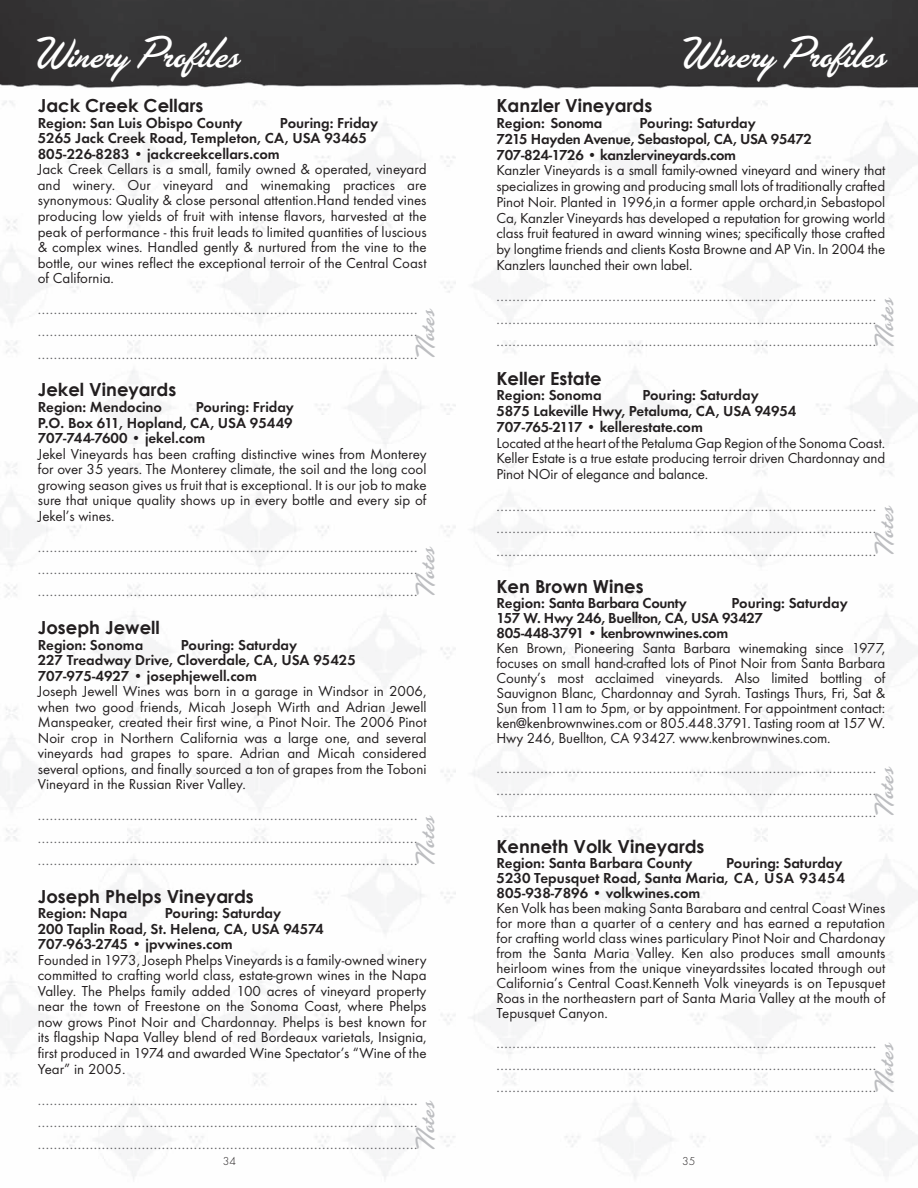
<style>
.page{position:relative;width:918px;height:1188px;background:#fff}
.page>*{position:absolute;margin:0;border:0;box-sizing:border-box;transform-origin:0 0}
.t1{font:45px "Las Vegas OT Fabulous";color:#fff}
.t2{font:27.45px "Las Vegas Fabulous";color:#bcbdc0}
.t3{font:700 18px "Century Gothic";color:#231f20}
.t4{font:15px/15.6px "Futura T";color:#231f20;text-align:justify}
.t5{font:15px/22.2px "Futura T";color:#636366;text-align:justify}
.t6{font:600 15px/15.6px "Futura T";color:#231f20}
.t7{font:600 15px/15.8px "Futura T";letter-spacing:-.02em;color:#231f20}
.t8{font:300 12px "Futura T";color:#231f20}
</style>
<div class="page">
<div style="left:476px;top:0;width:442px;height:89px;background:#353435"></div>
<div style="left:0;top:0;width:476px;height:88px;background:#353435"></div>
<h1 class="t1" style="left:36px;top:28px;width:202px">Winery Profiles</h1>
<p class="t3" style="left:38px;top:94px;width:167px">Jack Creek Cellars</p>
<p class="t6" style="left:38px;top:115px;width:206px">Region: San Luis Obispo County</p>
<p class="t6" style="left:38px;top:115px;width:342px;text-indent:242px">Pouring: Friday<br>5265 Jack Creek Road, Templeton, CA, USA 93465<br>805-226-8283 • jackcreekcellars.com</p>
<p class="t4" style="left:38px;top:162px;width:390px">Jack Creek Cellars is a small, family owned &amp; operated, vineyard and winery. Our vineyard and winemaking practices are synonymous: Quality &amp; close personal attention.Hand tended vines producing low yields of fruit with intense flavors, harvested at the peak of performance - this fruit leads to limited quantities of luscious &amp; complex wines. Handled gently &amp; nurtured from the vine to the bottle, our wines reflect the exceptional terroir of the Central Coast of California.</p>
<p class="t5" style="left:38px;top:298px;width:381px">............................................................................................... ............................................................................................... ...............................................................................................</p>
<p class="t3" style="left:38px;top:379px;width:140px">Jekel Vineyards</p>
<p class="t6" style="left:38px;top:399px;width:126px">Region: Mendocino</p>
<h2 class="t2" style="left:411px;top:358px;width:51px;rotate:-90deg">Notes</h2>
<p class="t6" style="left:38px;top:399px;width:258px;text-align:justify;text-indent:158px">Pouring: Friday P.O. Box 611, Hopland, CA, USA 95449<br>707-744-7600 • jekel.com</p>
<p class="t4" style="left:38px;top:446px;width:390px">Jekel Vineyards has been crafting distinctive wines from Monterey for over 35 years. The Monterey climate, the soil and the long cool growing season gives us fruit that is exceptional. It is our job to make sure that unique quality shows up in every bottle and every sip of Jekel’s wines.</p>
<p class="t5" style="left:38px;top:536px;width:381px">............................................................................................... ............................................................................................... ...............................................................................................</p>
<p class="t3" style="left:38px;top:616px;width:124px">Joseph Jewell</p>
<p class="t6" style="left:38px;top:637px;width:107px">Region: Sonoma</p>
<h2 class="t2" style="left:411px;top:596px;width:51px;rotate:-90deg">Notes</h2>
<p class="t6" style="left:38px;top:637px;width:320px;text-indent:143px">Pouring: Saturday<br>227 Treadway Drive, Cloverdale, CA, USA 95425<br>707-975-4927 • josephjewell.com</p>
<p class="t4" style="left:38px;top:683px;width:390px">Joseph Jewell Wines was born in a garage in Windsor in 2006, when two good friends, Micah Joseph Wirth and Adrian Jewell Manspeaker, created their first wine, a Pinot Noir. The 2006 Pinot Noir crop in Northern California was a large one, and several vineyards had grapes to spare. Adrian and Micah considered several options, and finally sourced a ton of grapes from the Toboni Vineyard in the Russian River Valley.</p>
<p class="t5" style="left:38px;top:804px;width:381px">............................................................................................... ............................................................................................... ...............................................................................................</p>
<p class="t3" style="left:38px;top:885px;width:217px">Joseph Phelps Vineyards</p>
<p class="t6" style="left:38px;top:905px;width:91px">Region: Napa</p>
<h2 class="t2" style="left:411px;top:865px;width:51px;rotate:-90deg">Notes</h2>
<p class="t6" style="left:38px;top:905px;width:287px;text-indent:127px">Pouring: Saturday<br>200 Taplin Road, St. Helena, CA, USA 94574<br>707-963-2745 • jpvwines.com</p>
<p class="t4" style="left:38px;top:952px;width:390px">Founded in 1973, Joseph Phelps Vineyards is a family-owned winery committed to crafting world class, estate-grown wines in the Napa Valley. The Phelps family added 100 acres of vineyard property near the town of Freestone on the Sonoma Coast, where Phelps now grows Pinot Noir and Chardonnay. Phelps is best known for its flagship Napa Valley blend of red Bordeaux varietals, Insignia, first produced in 1974 and awarded Wine Spectator’s “Wine of the Year” in 2005.</p>
<p class="t5" style="left:38px;top:1088px;width:381px">............................................................................................... ............................................................................................... ...............................................................................................</p>
<h2 class="t2" style="left:411px;top:1150px;width:51px;rotate:-90deg">Notes</h2>
<p class="t8" style="left:223px;top:1154px;width:15px">34</p>
<h1 class="t1" style="left:683px;top:28px;width:202px">Winery Profiles</h1>
<p class="t3" style="left:496px;top:94px;width:157px">Kanzler Vineyards</p>
<p class="t6" style="left:496px;top:115px;width:107px">Region: Sonoma</p>
<p class="t7" style="left:496px;top:115px;width:317px;text-indent:143px">Pouring: Saturday<br>7215 Hayden Avenue, Sebastopol, CA, USA 95472<br>707-824-1726 • kanzlervineyards.com</p>
<p class="t4" style="left:496px;top:162px;width:390px">Kanzler Vineyards is a small family-owned vineyard and winery that specializes in growing and producing small lots of traditionally crafted Pinot Noir. Planted in 1996,in a former apple orchard,in Sebastopol Ca, Kanzler Vineyards has developed a reputation for growing world class fruit featured in award winning wines; specifically those crafted by longtime friends and clients Kosta Browne and AP Vin. In 2004 the Kanzlers launched their own label.</p>
<p class="t5" style="left:496px;top:285px;width:381px">............................................................................................... ............................................................................................... ...............................................................................................</p>
<p class="t3" style="left:496px;top:367px;width:107px">Keller Estate</p>
<p class="t6" style="left:496px;top:387px;width:107px">Region: Sonoma</p>
<h2 class="t2" style="left:870px;top:347px;width:51px;rotate:-90deg">Notes</h2>
<p class="t6" style="left:496px;top:387px;width:301px;text-indent:146px">Pouring: Saturday<br>5875 Lakeville Hwy, Petaluma, CA, USA 94954<br>707-765-2117 • kellerestate.com</p>
<p class="t4" style="left:496px;top:435px;width:390px">Located at the heart of the Petaluma Gap Region of the Sonoma Coast.<br>Keller Estate is a true estate producing terroir driven Chardonnay and Pinot NOir of elegance and balance.</p>
<p class="t5" style="left:496px;top:494px;width:381px">............................................................................................... ............................................................................................... ...............................................................................................</p>
<p class="t3" style="left:496px;top:575px;width:149px">Ken Brown Wines</p>
<p class="t7" style="left:496px;top:595px;width:192px">Region: Santa Barbara County</p>
<h2 class="t2" style="left:870px;top:555px;width:51px;rotate:-90deg">Notes</h2>
<p class="t7" style="left:496px;top:595px;width:353px;line-height:15px;text-indent:235px">Pouring: Saturday<br>157 W. Hwy 246, Buellton, CA, USA 93427<br>805-448-3791 • kenbrownwines.com</p>
<p class="t4" style="left:496px;top:640px;width:390px;line-height:15px">Ken Brown, Pioneering Santa Barbara winemaking since 1977, focuses on small hand-crafted lots of Pinot Noir from Santa Barbara County’s most acclaimed vineyards. Also limited bottling of Sauvignon Blanc, Chardonnay and Syrah. Tastings Thurs, Fri, Sat &amp; Sun from 11am to 5pm, or by appointment. For appointment contact: ken@kenbrownwines.com or 805.448.3791. Tasting room at 157 W.<br>Hwy 246, Buellton, CA 93427. www.kenbrownwines.com.</p>
<p class="t5" style="left:496px;top:757px;width:381px;line-height:21.8px">............................................................................................... ............................................................................................... ...............................................................................................</p>
<p class="t3" style="left:496px;top:835px;width:210px">Kenneth Volk Vineyards</p>
<p class="t6" style="left:496px;top:855px;width:197px">Region: Santa Barbara County</p>
<h2 class="t2" style="left:870px;top:816px;width:51px;rotate:-90deg">Notes</h2>
<p class="t6" style="left:496px;top:856px;width:350px;line-height:15px;text-indent:230px">Pouring: Saturday<br>5230 Tepusquet Road, Santa Maria, CA, USA 93454<br>805-938-7896 • volkwines.com</p>
<p class="t4" style="left:496px;top:901px;width:390px;line-height:15px">Ken Volk has been making Santa Barabara and central Coast Wines for more than a quarter of a centery and has earned a reputation for crafting world class wines particulary Pinot Noir and Chardonay from the Santa Maria Valley. Ken also produces small amounts heirloom wines from the unique vineyardssites located through out California’s Central Coast.Kenneth Volk vineyards is on Tepusquet Roas in the northeastern part of Santa Maria Valley at the mouth of Tepusquet Canyon.</p>
<p class="t5" style="left:496px;top:1032px;width:381px;line-height:21.8px">............................................................................................... ............................................................................................... ...............................................................................................</p>
<h2 class="t2" style="left:870px;top:1093px;width:51px;rotate:-90deg">Notes</h2>
<p class="t8" style="left:682px;top:1154px;width:15px">35</p>
</div>
